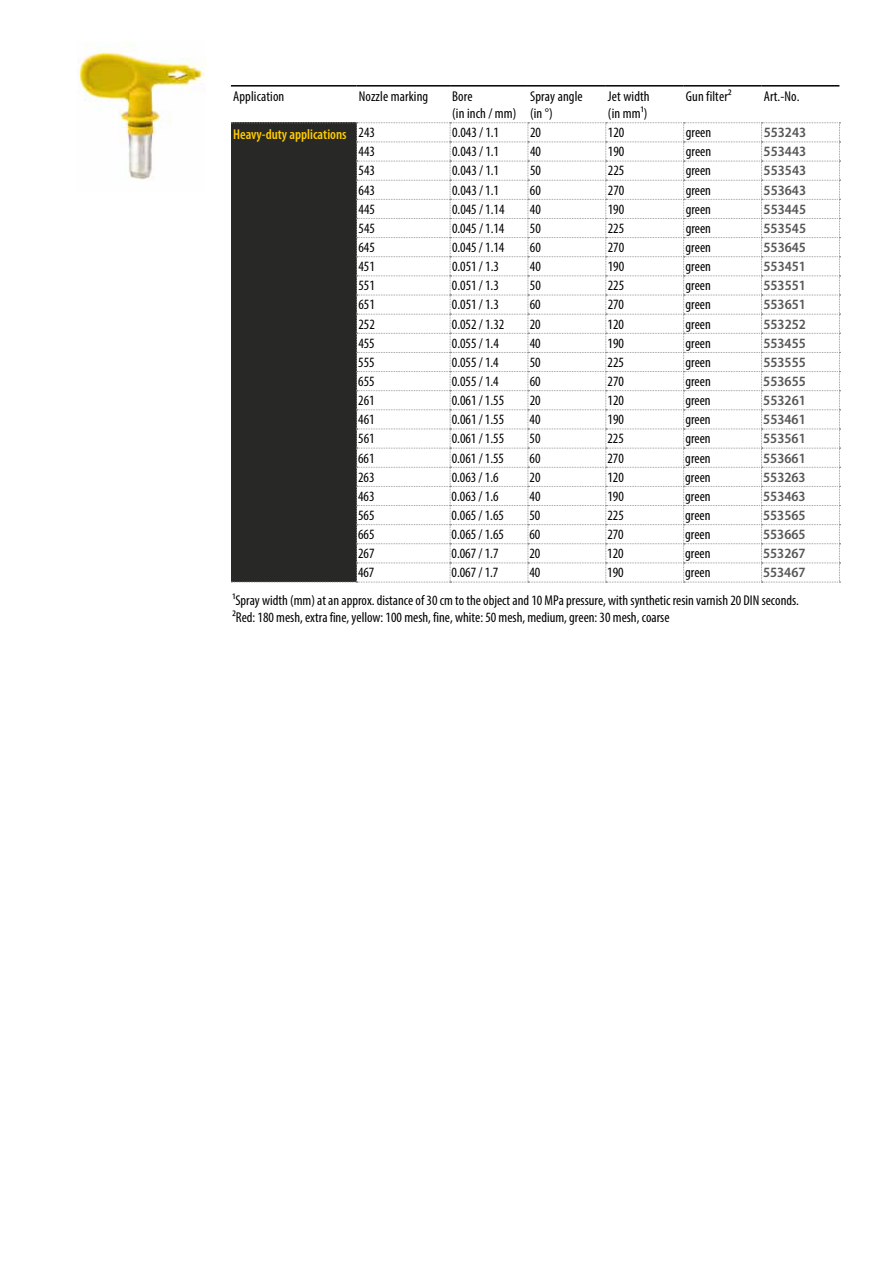
<style>
.page{position:relative;width:893px;height:1263px;background:#fff}
.page>*{position:absolute;margin:0;border:0;box-sizing:border-box;transform-origin:0 0}
.t1{font:condensed 14.25px/17.1px "Myriad Pro";color:#000}
.t2{font:600 semi-condensed 14.25px "Myriad Pro";color:#575756}
.t3{font:600 condensed 14.25px "Myriad Pro";color:#fc0}
.s1{font-weight:400;color:#000}
</style>
<div class="page">
<hr style="left:357px;top:85px;width:93px;height:2px;background:#000">
<hr style="left:684px;top:85px;width:78px;height:2px;background:#000">
<hr style="left:762px;top:85px;width:77px;height:2px;background:#000">
<hr style="left:231px;top:85px;width:126px;height:2px;background:#000">
<hr style="left:450px;top:85px;width:78px;height:2px;background:#000">
<hr style="left:528px;top:85px;width:78px;height:2px;background:#000">
<hr style="left:606px;top:85px;width:78px;height:2px;background:#000">
<svg style="left:231px;top:122px;width:609px;height:461px"></svg>
<img style="left:78px;top:42px;width:128px;height:138px">
<p class="t1" style="left:233px;top:87px;width:53px">Application</p>
<p class="t1" style="left:359px;top:87px;width:71px">Nozzle marking</p>
<p class="t1" style="left:452px;top:87px;width:66px">Bore<br>(in inch / mm)</p>
<p class="t1" style="left:530px;top:87px;width:54px">Spray angle (in °)</p>
<p class="t1" style="left:608px;top:87px;width:43px">Jet width (in mm¹)</p>
<p class="t1" style="left:686px;top:87px;width:47px">Gun filter²</p>
<p class="t1" style="left:764px;top:87px;width:37px">Art.-No.</p>
<p class="t3" style="left:233px;top:125px;width:144px">Heavy-duty applications <span class="s1">243</span></p>
<p class="t1" style="left:452px;top:124px;width:48px">0.043 / 1.1</p>
<p class="t1" style="left:530px;top:124px;width:12px">20</p>
<p class="t1" style="left:608px;top:124px;width:18px">120</p>
<p class="t1" style="left:686px;top:124px;width:27px">green</p>
<p class="t2" style="left:764px;top:123px;width:44px">553243</p>
<p class="t1" style="left:359px;top:143px;width:18px">443</p>
<p class="t1" style="left:452px;top:143px;width:48px">0.043 / 1.1</p>
<p class="t1" style="left:530px;top:143px;width:12px">40</p>
<p class="t1" style="left:608px;top:143px;width:18px">190</p>
<p class="t1" style="left:686px;top:143px;width:27px">green</p>
<p class="t2" style="left:764px;top:143px;width:44px">553443</p>
<p class="t1" style="left:359px;top:162px;width:18px">543</p>
<p class="t1" style="left:452px;top:162px;width:48px">0.043 / 1.1</p>
<p class="t1" style="left:530px;top:162px;width:12px">50</p>
<p class="t1" style="left:608px;top:162px;width:18px">225</p>
<p class="t1" style="left:686px;top:162px;width:27px">green</p>
<p class="t2" style="left:764px;top:162px;width:44px">553543</p>
<p class="t1" style="left:359px;top:181px;width:18px">643</p>
<p class="t1" style="left:452px;top:181px;width:48px">0.043 / 1.1</p>
<p class="t1" style="left:530px;top:181px;width:12px">60</p>
<p class="t1" style="left:608px;top:181px;width:18px">270</p>
<p class="t1" style="left:686px;top:181px;width:27px">green</p>
<p class="t2" style="left:764px;top:181px;width:44px">553643</p>
<p class="t1" style="left:359px;top:200px;width:18px">445</p>
<p class="t1" style="left:452px;top:200px;width:54px">0.045 / 1.14</p>
<p class="t1" style="left:530px;top:200px;width:12px">40</p>
<p class="t1" style="left:608px;top:200px;width:18px">190</p>
<p class="t1" style="left:686px;top:200px;width:27px">green</p>
<p class="t2" style="left:763px;top:200px;width:44px">553445</p>
<p class="t1" style="left:358px;top:219px;width:18px">545</p>
<p class="t1" style="left:452px;top:219px;width:54px">0.045 / 1.14</p>
<p class="t1" style="left:530px;top:219px;width:12px">50</p>
<p class="t1" style="left:608px;top:219px;width:18px">225</p>
<p class="t1" style="left:686px;top:219px;width:27px">green</p>
<p class="t2" style="left:763px;top:219px;width:44px">553545</p>
<p class="t1" style="left:358px;top:239px;width:18px">645</p>
<p class="t1" style="left:452px;top:239px;width:54px">0.045 / 1.14</p>
<p class="t1" style="left:530px;top:239px;width:12px">60</p>
<p class="t1" style="left:608px;top:239px;width:18px">270</p>
<p class="t1" style="left:686px;top:239px;width:27px">green</p>
<p class="t2" style="left:763px;top:238px;width:44px">553645</p>
<p class="t1" style="left:358px;top:258px;width:18px">451</p>
<p class="t1" style="left:452px;top:258px;width:48px">0.051 / 1.3</p>
<p class="t1" style="left:530px;top:258px;width:12px">40</p>
<p class="t1" style="left:608px;top:258px;width:18px">190</p>
<p class="t1" style="left:686px;top:258px;width:27px">green</p>
<p class="t2" style="left:763px;top:257px;width:44px">553451</p>
<p class="t1" style="left:358px;top:277px;width:18px">551</p>
<p class="t1" style="left:452px;top:277px;width:48px">0.051 / 1.3</p>
<p class="t1" style="left:530px;top:277px;width:12px">50</p>
<p class="t1" style="left:608px;top:277px;width:18px">225</p>
<p class="t1" style="left:686px;top:277px;width:27px">green</p>
<p class="t2" style="left:763px;top:277px;width:44px">553551</p>
<p class="t1" style="left:358px;top:296px;width:18px">651</p>
<p class="t1" style="left:452px;top:296px;width:48px">0.051 / 1.3</p>
<p class="t1" style="left:530px;top:296px;width:12px">60</p>
<p class="t1" style="left:608px;top:296px;width:18px">270</p>
<p class="t1" style="left:685px;top:296px;width:27px">green</p>
<p class="t2" style="left:763px;top:296px;width:44px">553651</p>
<p class="t1" style="left:358px;top:315px;width:18px">252</p>
<p class="t1" style="left:452px;top:315px;width:54px">0.052 / 1.32</p>
<p class="t1" style="left:530px;top:315px;width:12px">20</p>
<p class="t1" style="left:608px;top:315px;width:18px">120</p>
<p class="t1" style="left:685px;top:315px;width:27px">green</p>
<p class="t2" style="left:763px;top:315px;width:44px">553252</p>
<p class="t1" style="left:358px;top:334px;width:18px">455</p>
<p class="t1" style="left:452px;top:334px;width:48px">0.055 / 1.4</p>
<p class="t1" style="left:530px;top:334px;width:12px">40</p>
<p class="t1" style="left:608px;top:334px;width:18px">190</p>
<p class="t1" style="left:685px;top:334px;width:27px">green</p>
<p class="t2" style="left:763px;top:334px;width:44px">553455</p>
<p class="t1" style="left:358px;top:353px;width:18px">555</p>
<p class="t1" style="left:452px;top:353px;width:48px">0.055 / 1.4</p>
<p class="t1" style="left:530px;top:353px;width:12px">50</p>
<p class="t1" style="left:608px;top:353px;width:18px">225</p>
<p class="t1" style="left:685px;top:353px;width:27px">green</p>
<p class="t2" style="left:763px;top:353px;width:44px">553555</p>
<p class="t1" style="left:358px;top:373px;width:18px">655</p>
<p class="t1" style="left:452px;top:373px;width:48px">0.055 / 1.4</p>
<p class="t1" style="left:530px;top:373px;width:12px">60</p>
<p class="t1" style="left:608px;top:373px;width:18px">270</p>
<p class="t1" style="left:685px;top:373px;width:27px">green</p>
<p class="t2" style="left:763px;top:372px;width:44px">553655</p>
<p class="t1" style="left:358px;top:392px;width:18px">261</p>
<p class="t1" style="left:452px;top:392px;width:54px">0.061 / 1.55</p>
<p class="t1" style="left:530px;top:392px;width:12px">20</p>
<p class="t1" style="left:607px;top:392px;width:18px">120</p>
<p class="t1" style="left:685px;top:392px;width:27px">green</p>
<p class="t2" style="left:763px;top:391px;width:44px">553261</p>
<p class="t1" style="left:358px;top:411px;width:18px">461</p>
<p class="t1" style="left:452px;top:411px;width:54px">0.061 / 1.55</p>
<p class="t1" style="left:530px;top:411px;width:12px">40</p>
<p class="t1" style="left:607px;top:411px;width:18px">190</p>
<p class="t1" style="left:685px;top:411px;width:27px">green</p>
<p class="t2" style="left:763px;top:411px;width:44px">553461</p>
<p class="t1" style="left:358px;top:430px;width:18px">561</p>
<p class="t1" style="left:452px;top:430px;width:54px">0.061 / 1.55</p>
<p class="t1" style="left:530px;top:430px;width:12px">50</p>
<p class="t1" style="left:607px;top:430px;width:18px">225</p>
<p class="t1" style="left:685px;top:430px;width:27px">green</p>
<p class="t2" style="left:763px;top:430px;width:44px">553561</p>
<p class="t1" style="left:358px;top:449px;width:18px">661</p>
<p class="t1" style="left:452px;top:449px;width:54px">0.061 / 1.55</p>
<p class="t1" style="left:530px;top:449px;width:12px">60</p>
<p class="t1" style="left:607px;top:449px;width:18px">270</p>
<p class="t1" style="left:685px;top:449px;width:27px">green</p>
<p class="t2" style="left:763px;top:449px;width:44px">553661</p>
<p class="t1" style="left:358px;top:468px;width:18px">263</p>
<p class="t1" style="left:452px;top:468px;width:48px">0.063 / 1.6</p>
<p class="t1" style="left:530px;top:468px;width:12px">20</p>
<p class="t1" style="left:607px;top:468px;width:18px">120</p>
<p class="t1" style="left:685px;top:468px;width:27px">green</p>
<p class="t2" style="left:763px;top:468px;width:44px">553263</p>
<p class="t1" style="left:358px;top:487px;width:18px">463</p>
<p class="t1" style="left:452px;top:487px;width:48px">0.063 / 1.6</p>
<p class="t1" style="left:529px;top:487px;width:12px">40</p>
<p class="t1" style="left:607px;top:487px;width:18px">190</p>
<p class="t1" style="left:685px;top:487px;width:27px">green</p>
<p class="t2" style="left:763px;top:487px;width:44px">553463</p>
<p class="t1" style="left:358px;top:506px;width:18px">565</p>
<p class="t1" style="left:452px;top:506px;width:54px">0.065 / 1.65</p>
<p class="t1" style="left:529px;top:506px;width:12px">50</p>
<p class="t1" style="left:607px;top:506px;width:18px">225</p>
<p class="t1" style="left:685px;top:506px;width:27px">green</p>
<p class="t2" style="left:763px;top:506px;width:44px">553565</p>
<p class="t1" style="left:358px;top:526px;width:18px">665</p>
<p class="t1" style="left:452px;top:526px;width:54px">0.065 / 1.65</p>
<p class="t1" style="left:529px;top:526px;width:12px">60</p>
<p class="t1" style="left:607px;top:526px;width:18px">270</p>
<p class="t1" style="left:685px;top:526px;width:27px">green</p>
<p class="t2" style="left:763px;top:525px;width:44px">553665</p>
<p class="t1" style="left:358px;top:545px;width:18px">267</p>
<p class="t1" style="left:452px;top:545px;width:48px">0.067 / 1.7</p>
<p class="t1" style="left:529px;top:545px;width:12px">20</p>
<p class="t1" style="left:607px;top:545px;width:18px">120</p>
<p class="t1" style="left:685px;top:545px;width:27px">green</p>
<p class="t2" style="left:763px;top:544px;width:44px">553267</p>
<p class="t1" style="left:358px;top:564px;width:18px">467</p>
<p class="t1" style="left:452px;top:564px;width:48px">0.067 / 1.7</p>
<p class="t1" style="left:529px;top:564px;width:12px">40</p>
<p class="t1" style="left:607px;top:564px;width:18px">190</p>
<p class="t1" style="left:685px;top:564px;width:27px">green</p>
<p class="t2" style="left:763px;top:564px;width:44px">553467</p>
<p class="t1" style="left:232px;top:591px;width:568px">¹Spray width (mm) at an approx. distance of 30 cm to the object and 10 MPa pressure, with synthetic resin varnish 20 DIN seconds.<br>²Red: 180 mesh, extra fine, yellow: 100 mesh, fine, white: 50 mesh, medium, green: 30 mesh, coarse</p>
</div>
